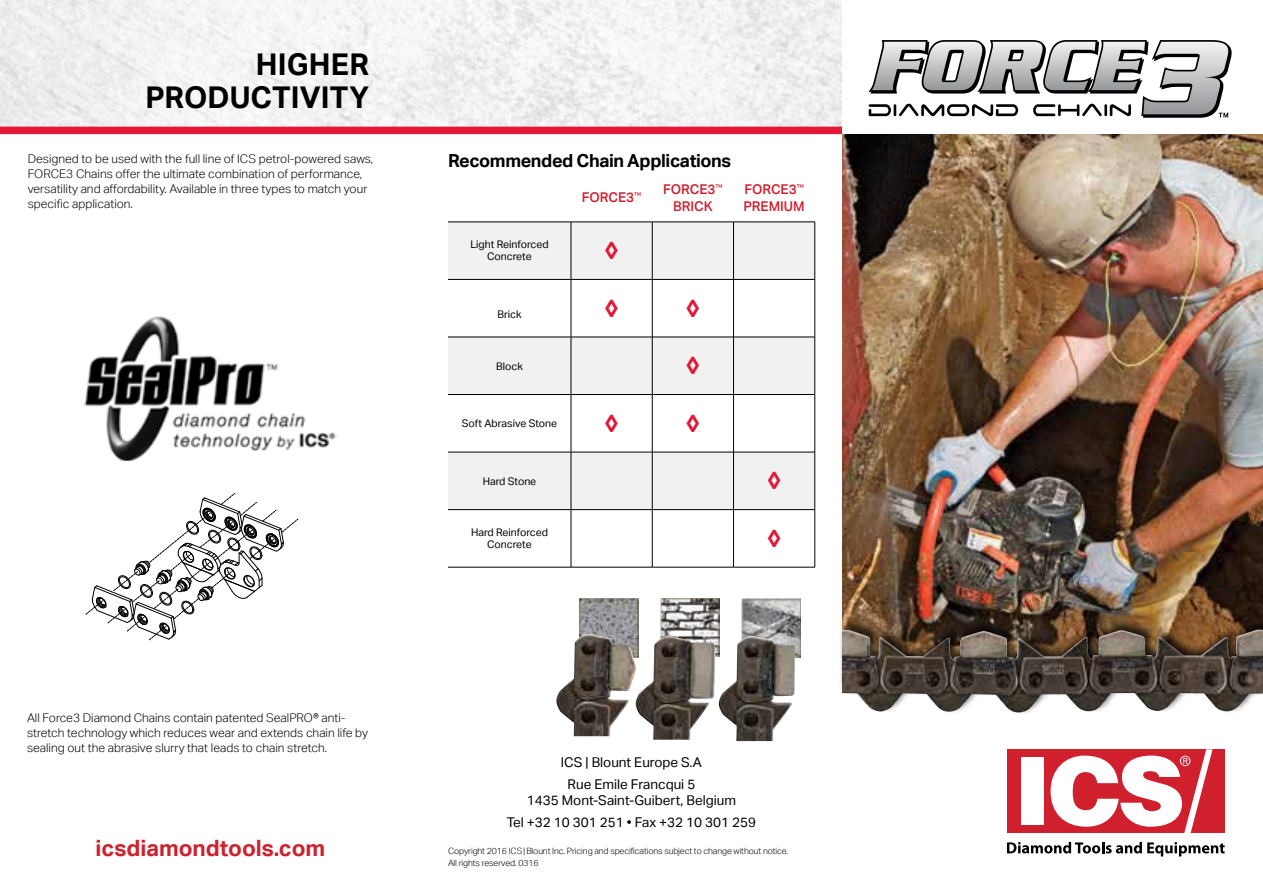
<style>
.page{position:relative;width:1263px;height:893px;background:#fff}
.page>*{position:absolute;margin:0;border:0;box-sizing:border-box;transform-origin:0 0}
.t1{font:700 30px/33px "Aktiv Grotesk";letter-spacing:.005em;color:#000;text-align:right}
.t2{font:700 24px "Aktiv Grotesk";color:#e31837}
.t3{font:700 22.5px "Aktiv Grotesk";color:#cf202e}
.t4{font:700 18px "Aktiv Grotesk";letter-spacing:-.02em;color:#000}
.t5{font:13.5px/21.9px "Aktiv Grotesk";color:#000;text-align:center}
.t6{font:500 13.5px/16.5px "Aktiv Grotesk";color:#cf202e;text-align:center}
.t7{font:300 12px/15px "Aktiv Grotesk";color:#000}
.t8{font:10.5px/12px "Aktiv Grotesk";color:#000;text-align:center}
.t9{font:300 8.7px/11.6px "Aktiv Grotesk";letter-spacing:-.015em;color:#000}
</style>
<div class="page">
<img style="left:842px;top:134px;width:421px;height:483px">
<div style="left:1007px;top:749px;width:218px;height:84px;background:#d0202e"></div>
<div style="left:1022px;top:757px;width:22px;height:68px;background:#fff"></div>
<svg style="left:1050px;top:749px;width:162px;height:84px"></svg>
<svg style="left:1007px;top:842px;width:218px;height:14px"></svg>
<img style="left:0;top:0;width:842px;height:127px">
<div style="left:0;top:127px;width:842px;height:7px;background:#e31837"></div>
<svg style="left:868px;top:40px;width:364px;height:78px"></svg>
<img style="left:84px;top:316px;width:254px;height:144px">
<svg style="left:448px;top:223px;width:366px;height:286px;fill:#f1f1f2"></svg>
<hr style="left:448px;top:222px;width:123px;height:1px;background:#000">
<hr style="left:448px;top:337px;width:123px;height:1px;background:#000">
<hr style="left:448px;top:452px;width:123px;height:1px;background:#000">
<hr style="left:448px;top:279px;width:123px;height:1px;background:#000">
<hr style="left:448px;top:394px;width:123px;height:1px;background:#000">
<hr style="left:448px;top:509px;width:123px;height:1px;background:#000">
<hr style="left:571px;top:279px;width:81px;height:1px;background:#000">
<hr style="left:652px;top:279px;width:81px;height:1px;background:#000">
<hr style="left:734px;top:279px;width:81px;height:1px;background:#000">
<hr style="left:448px;top:567px;width:123px;height:1px;background:#000">
<hr style="left:571px;top:337px;width:81px;height:1px;background:#000">
<hr style="left:652px;top:337px;width:81px;height:1px;background:#000">
<hr style="left:734px;top:337px;width:81px;height:1px;background:#000">
<hr style="left:571px;top:394px;width:81px;height:1px;background:#000">
<hr style="left:652px;top:394px;width:81px;height:1px;background:#000">
<hr style="left:734px;top:394px;width:81px;height:1px;background:#000">
<hr style="left:571px;top:452px;width:81px;height:1px;background:#000">
<hr style="left:652px;top:452px;width:81px;height:1px;background:#000">
<hr style="left:734px;top:452px;width:81px;height:1px;background:#000">
<hr style="left:571px;top:509px;width:81px;height:1px;background:#000">
<hr style="left:652px;top:509px;width:81px;height:1px;background:#000">
<hr style="left:734px;top:509px;width:81px;height:1px;background:#000">
<hr style="left:571px;top:222px;width:81px;height:1px;background:#000">
<hr style="left:571px;top:222px;width:1px;height:57px;background:#000">
<hr style="left:652px;top:222px;width:81px;height:1px;background:#000">
<hr style="left:652px;top:222px;width:1px;height:57px;background:#000">
<hr style="left:733px;top:222px;width:82px;height:1px;background:#000">
<hr style="left:733px;top:222px;width:1px;height:57px;background:#000">
<hr style="left:814px;top:222px;width:1px;height:57px;background:#000">
<hr style="left:571px;top:279px;width:1px;height:58px;background:#000">
<hr style="left:652px;top:279px;width:1px;height:58px;background:#000">
<hr style="left:733px;top:279px;width:1px;height:58px;background:#000">
<hr style="left:814px;top:279px;width:1px;height:58px;background:#000">
<hr style="left:571px;top:337px;width:1px;height:57px;background:#000">
<hr style="left:652px;top:337px;width:1px;height:57px;background:#000">
<hr style="left:733px;top:337px;width:1px;height:57px;background:#000">
<hr style="left:814px;top:337px;width:1px;height:57px;background:#000">
<hr style="left:571px;top:394px;width:1px;height:58px;background:#000">
<hr style="left:652px;top:394px;width:1px;height:58px;background:#000">
<hr style="left:733px;top:394px;width:1px;height:58px;background:#000">
<hr style="left:814px;top:394px;width:1px;height:58px;background:#000">
<hr style="left:571px;top:452px;width:1px;height:58px;background:#000">
<hr style="left:652px;top:452px;width:1px;height:58px;background:#000">
<hr style="left:733px;top:452px;width:1px;height:58px;background:#000">
<hr style="left:814px;top:452px;width:1px;height:58px;background:#000">
<hr style="left:571px;top:510px;width:1px;height:57px;background:#000">
<hr style="left:652px;top:510px;width:1px;height:57px;background:#000">
<hr style="left:733px;top:510px;width:1px;height:57px;background:#000">
<hr style="left:814px;top:510px;width:1px;height:57px;background:#000">
<hr style="left:571px;top:567px;width:81px;height:1px;background:#000">
<hr style="left:652px;top:567px;width:81px;height:1px;background:#000">
<hr style="left:733px;top:567px;width:82px;height:1px;background:#000">
<svg style="left:85px;top:492px;width:214px;height:149px"></svg>
<img style="left:742px;top:599px;width:59px;height:58px">
<img style="left:661px;top:598px;width:58px;height:59px">
<img style="left:579px;top:598px;width:59px;height:38px">
<img style="left:556px;top:634px;width:80px;height:102px">
<img style="left:636px;top:636px;width:79px;height:104px">
<img style="left:719px;top:636px;width:76px;height:105px">
<div style="left:838px;top:617px;width:425px;height:97px;background:#000;opacity:.78"></div>
<img style="left:842px;top:630px;width:418px;height:82px">
<h1 class="t1" style="left:146px;top:48px;width:225px">HIGHER<br>PRODUCTIVITY</h1>
<p class="t7" style="left:28px;top:151px;width:347px">Designed to be used with the full line of ICS petrol-powered saws, FORCE3 Chains offer the ultimate combination of performance, versatility and affordability. Available in three types to match your specific application.</p>
<p class="t7" style="left:27px;top:710px;width:343px">All Force3 Diamond Chains contain patented SealPRO® anti&shy;stretch technology which reduces wear and extends chain life by sealing out the abrasive slurry that leads to chain stretch.</p>
<h3 class="t3" style="left:96px;top:834px;width:231px">icsdiamondtools.com</h3>
<h3 class="t4" style="left:448px;top:150px;width:285px">Recommended Chain Applications</h3>
<p class="t6" style="left:582px;top:189px;width:61px">FORCE3<sup>™</sup></p>
<p class="t6" style="left:663px;top:181px;width:61px">FORCE3<sup>™<br></sup>BRICK</p>
<p class="t6" style="left:744px;top:181px;width:63px;text-align:left">FORCE3<sup>™<br></sup>PREMIUM</p>
<p class="t8" style="left:470px;top:239px;width:80px">Light Reinforced<br>Concrete</p>
<h2 class="t2" style="left:604px;top:236px;width:16px">◊</h2>
<p class="t8" style="left:497px;top:308px;width:26px">Brick</p>
<h2 class="t2" style="left:604px;top:293px;width:16px">◊</h2>
<h2 class="t2" style="left:686px;top:293px;width:16px">◊</h2>
<p class="t8" style="left:496px;top:360px;width:28px">Block</p>
<h2 class="t2" style="left:686px;top:351px;width:16px">◊</h2>
<p class="t8" style="left:462px;top:417px;width:97px">Soft Abrasive Stone</p>
<h2 class="t2" style="left:604px;top:408px;width:16px">◊</h2>
<h2 class="t2" style="left:686px;top:408px;width:16px">◊</h2>
<p class="t8" style="left:483px;top:475px;width:55px">Hard Stone</p>
<h2 class="t2" style="left:767px;top:466px;width:16px">◊</h2>
<p class="t8" style="left:471px;top:526px;width:78px">Hard Reinforced<br>Concrete</p>
<h2 class="t2" style="left:767px;top:524px;width:16px">◊</h2>
<p class="t5" style="left:561px;top:751px;width:143px">ICS | Blount Europe S.A<br>Rue Emile Francqui 5</p>
<p class="t5" style="left:507px;top:789px;width:251px">1435 Mont-Saint-Guibert, Belgium<br>Tel +32 10 301 251 • Fax +32 10 301 259</p>
<p class="t9" style="left:448px;top:845px;width:342px">Copyright 2016 ICS | Blount Inc. Pricing and specifications subject to change without notice.<br>All rights reserved. 0316</p>
</div>
